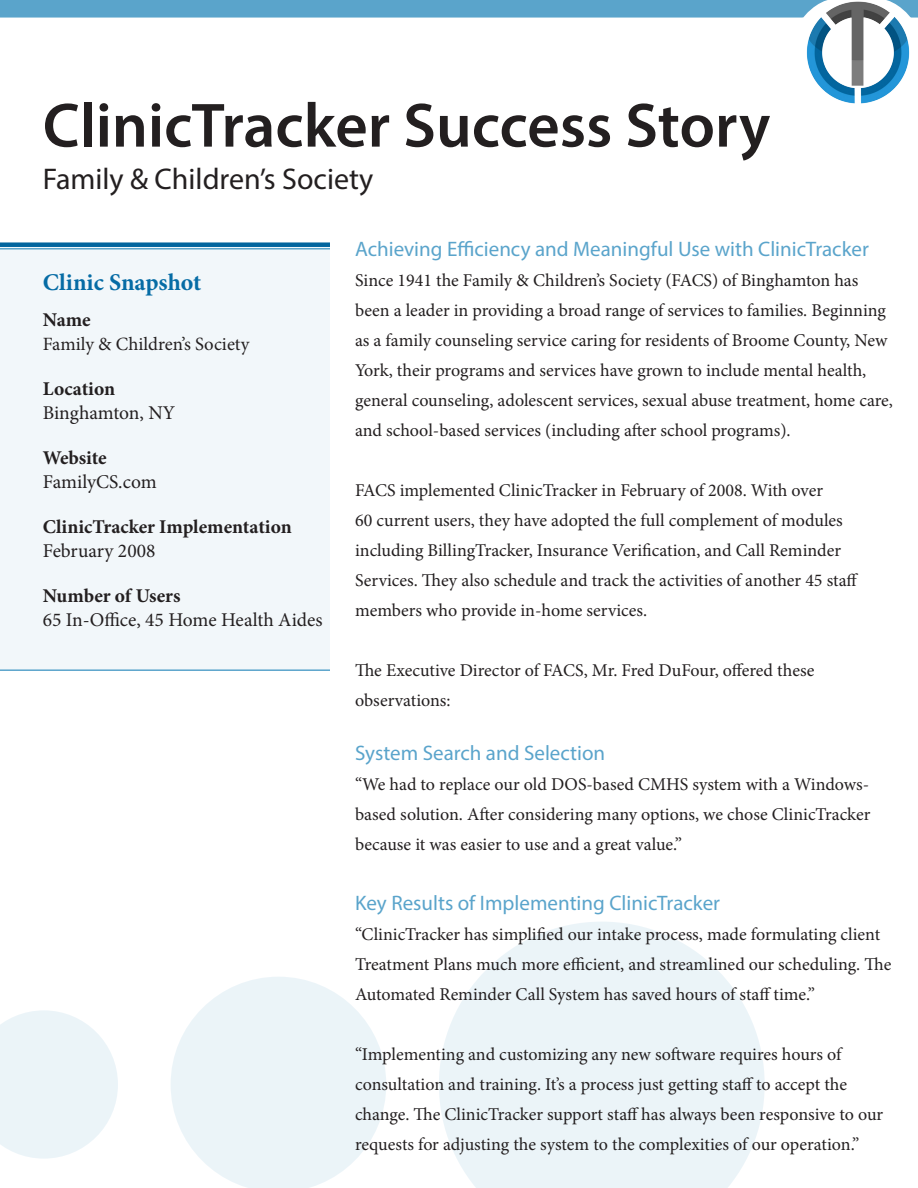
<style>
.page{position:relative;width:918px;height:1188px;background:#fff}
.page>*{position:absolute;margin:0;border:0;box-sizing:border-box;transform-origin:0 0}
.t1{font:600 63px "Myriad Pro";color:#231f20}
.t2{font:30px "Myriad Pro";color:#231f20}
.t3{font:700 24px "Minion Pro";color:#066ca5}
.t4{font:21px "Myriad Pro";color:#5aa4cb}
.t5{font:19.5px "Minion Pro";color:#231f20}
.t6{font:700 19.5px "Minion Pro";letter-spacing:-.005em;color:#231f20}
.t7{font:18.75px "Minion Pro";color:#231f20}
.t8{font:18px/30px "Minion Pro";color:#231f20}
</style>
<div class="page">
<div style="left:0;top:247px;width:330px;height:424px;background:#f2f7fa"></div>
<svg style="left:0;top:1010px;width:118px;height:149px"></svg>
<svg style="left:439px;top:922px;width:326px;height:266px;fill:#ebf4f8"></svg>
<svg style="left:171px;top:977px;width:215px;height:211px;fill:#ebf4f8"></svg>
<div style="left:0;top:0;width:828px;height:18px;background:#5aa4cb"></div>
<svg style="left:886px;top:0;width:32px;height:18px"></svg>
<img style="left:807px;top:2px;width:102px;height:101px">
<hr style="left:0;top:248px;width:330px;height:2px;background:#5aa4cb">
<div style="left:0;top:242px;width:330px;height:5px;background:#02659e"></div>
<hr style="left:0;top:669px;width:330px;height:2px;background:#5aa4cb">
<p class="t1" style="left:43px;top:85px;width:729px">ClinicTracker Success Story</p>
<p class="t2" style="left:43px;top:160px;width:332px">Family &amp; Children’s Society</p>
<p class="t3" style="left:43px;top:266px;width:160px">Clinic Snapshot</p>
<p class="t6" style="left:43px;top:306px;width:49px">Name</p>
<p class="t7" style="left:43px;top:332px;width:208px">Family &amp; Children’s Society</p>
<p class="t6" style="left:43px;top:375px;width:74px">Location</p>
<p class="t5" style="left:43px;top:400px;width:134px">Binghamton, NY</p>
<p class="t6" style="left:43px;top:444px;width:66px">Website</p>
<p class="t5" style="left:43px;top:469px;width:115px">FamilyCS.com</p>
<p class="t6" style="left:43px;top:513px;width:251px">ClinicTracker Implementation</p>
<p class="t5" style="left:43px;top:538px;width:114px">February 2008</p>
<p class="t6" style="left:43px;top:582px;width:139px">Number of Users</p>
<p class="t5" style="left:43px;top:607px;width:281px">65 In-Office, 45 Home Health Aides</p>
<p class="t4" style="left:355px;top:236px;width:515px">Achieving Efficiency and Meaningful Use with ClinicTracker</p>
<p class="t8" style="left:355px;top:265px;width:539px">Since 1941 the Family &amp; Children’s Society (FACS) of Binghamton has been a leader in providing a broad range of services to families. Beginning as a family counseling service caring for residents of Broome County, New York, their programs and services have grown to include mental health, general counseling, adolescent services, sexual abuse treatment, home care, and school-based services (including after school programs).</p>
<p class="t8" style="left:355px;top:475px;width:505px">FACS implemented ClinicTracker in February of 2008. With over<br>60 current users, they have adopted the full complement of modules including BillingTracker, Insurance Verification, and Call Reminder Services. They also schedule and track the activities of another 45 staff members who provide in-home services.</p>
<p class="t8" style="left:355px;top:655px;width:461px">The Executive Director of FACS, Mr. Fred DuFour, offered these observations:</p>
<p class="t4" style="left:355px;top:740px;width:252px">System Search and Selection</p>
<p class="t8" style="left:355px;top:769px;width:517px;text-align:justify">“We had to replace our old DOS-based CMHS system with a Windows&shy;based solution. After considering many options, we chose ClinicTracker because it was easier to use and a great value.”</p>
<p class="t4" style="left:355px;top:890px;width:367px">Key Results of Implementing ClinicTracker</p>
<p class="t8" style="left:355px;top:919px;width:538px">“ClinicTracker has simplified our intake process, made formulating client<br>Treatment Plans much more efficient, and streamlined our scheduling. The<br>Automated Reminder Call System has saved hours of staff time.”</p>
<p class="t8" style="left:355px;top:1039px;width:530px">“Implementing and customizing any new software requires hours of consultation and training. It’s a process just getting staff to accept the change. The ClinicTracker support staff has always been responsive to our requests for adjusting the system to the complexities of our operation.”</p>
</div>
